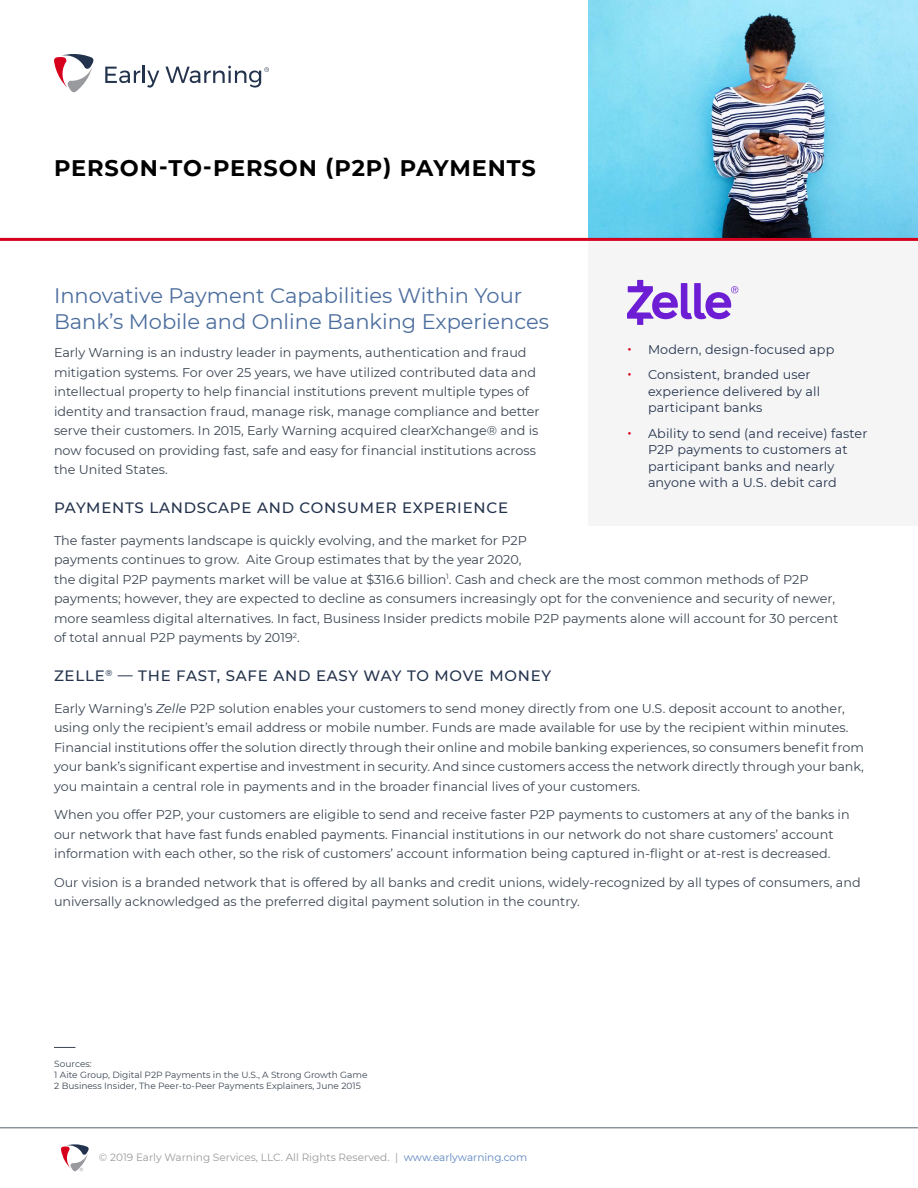
<style>
.page{position:relative;width:918px;height:1188px;background:#fff}
.page>*{position:absolute;margin:0;border:0;box-sizing:border-box;transform-origin:0 0}
.Header_1{font:700 22.5px "Montserrat";letter-spacing:.04em;color:#000}
.Subhead_1{font:21px/25.5px "Montserrat";color:#4c6e9e}
.Subhead_2{font:500 15px "Montserrat";letter-spacing:.05em;color:#24334d}
.Body{font:12.75px/19.5px "Montserrat";color:#3b4552}
.t1{font:12.75px/16.5px "Montserrat";letter-spacing:.01em;color:#24334d}
.t2{font:10.5px "Montserrat";color:#99999e}
.Footnote{font:9px "Montserrat";color:#3b4552}
.s1{font-style:italic}
.s2{font-size:16.5px;color:#d6001c}
.s3{color:#5c85bf}
</style>
<div class="page">
<hr style="left:0;top:1127px;width:918px;height:1px;background:#5b6671">
<svg style="left:61px;top:1144px;width:28px;height:27px"></svg>
<img style="left:588px;top:0;width:330px;height:238px">
<div style="left:588px;top:241px;width:330px;height:285px;background:#f5f5f5"></div>
<svg style="left:627px;top:280px;width:111px;height:45px"></svg>
<svg style="left:105px;top:66px;width:54px;height:22px"></svg>
<svg style="left:165px;top:66px;width:104px;height:22px"></svg>
<svg style="left:54px;top:54px;width:40px;height:38px"></svg>
<svg style="left:54px;top:1047px;width:21px;height:1px"></svg>
<hr style="left:0;top:238px;width:918px;height:3px;background:#d6001c">
<p class="Header_1" style="left:54px;top:152px;width:483px">PERSON-TO-PERSON (P2P) PAYMENTS</p>
<p class="Subhead_1" style="left:54px;top:282px;width:497px">Innovative Payment Capabilities Within Your<br>Bank’s Mobile and Online Banking Experiences</p>
<p class="Body" style="left:54px;top:342px;width:487px">Early Warning is an industry leader in payments, authentication and fraud mitigation systems. For over 25 years, we have utilized contributed data and intellectual property to help financial institutions prevent multiple types of identity and transaction fraud, manage risk, manage compliance and better serve their customers. In 2015, Early Warning acquired clearXchange® and is now focused on providing fast, safe and easy for financial institutions across the United States.</p>
<p class="Subhead_2" style="left:54px;top:497px;width:456px">PAYMENTS LANDSCAPE AND CONSUMER EXPERIENCE</p>
<p class="Body" style="left:54px;top:530px;width:786px">The faster payments landscape is quickly evolving, and the market for P2P<br>payments continues to grow. Aite Group estimates that by the year 2020,<br>the digital P2P payments market will be value at $316.6 billion<sup>1</sup>. Cash and check are the most common methods of P2P payments; however, they are expected to decline as consumers increasingly opt for the convenience and security of newer, more seamless digital alternatives. In fact, Business Insider predicts mobile P2P payments alone will account for 30 percent of total annual P2P payments by 2019<sup>2</sup>.</p>
<p class="Subhead_2" style="left:54px;top:665px;width:499px">ZELLE<sup>®</sup> — THE FAST, SAFE AND EASY WAY TO MOVE MONEY</p>
<p class="Body" style="left:54px;top:698px;width:812px">Early Warning’s <span class="s1">Zelle</span> P2P solution enables your customers to send money directly from one U.S. deposit account to another, using only the recipient’s email address or mobile number. Funds are made available for use by the recipient within minutes.<br>Financial institutions offer the solution directly through their online and mobile banking experiences, so consumers benefit from your bank’s significant expertise and investment in security. And since customers access the network directly through your bank, you maintain a central role in payments and in the broader financial lives of your customers.</p>
<p class="Body" style="left:54px;top:804px;width:797px">When you offer P2P, your customers are eligible to send and receive faster P2P payments to customers at any of the banks in our network that have fast funds enabled payments. Financial institutions in our network do not share customers’ account information with each other, so the risk of customers’ account information being captured in-flight or at-rest is decreased.</p>
<p class="Body" style="left:54px;top:872px;width:808px">Our vision is a branded network that is offered by all banks and credit unions, widely-recognized by all types of consumers, and universally acknowledged as the preferred digital payment solution in the country.</p>
<p class="t1" style="left:627px;top:340px;width:209px"><span class="s2">•</span> Modern, design-focused app</p>
<p class="t1" style="left:648px;top:366px;width:174px;text-indent:-21px"><span class="s2">•</span> Consistent, branded user experience delivered by all participant banks</p>
<p class="t1" style="left:648px;top:424px;width:221px;text-indent:-21px"><span class="s2">•</span> Ability to send (and receive) faster<br>P2P payments to customers at participant banks and nearly anyone with a U.S. debit card</p>
<p class="Footnote" style="left:54px;top:1058px;width:39px">Sources:</p>
<p class="Footnote" style="left:54px;top:1069px;width:315px">1 Aite Group, Digital P2P Payments in the U.S., A Strong Growth Game</p>
<p class="Footnote" style="left:54px;top:1080px;width:308px">2 Business Insider, The Peer-to-Peer Payments Explainers, June 2015</p>
<p class="t2" style="left:99px;top:1150px;width:430px">© 2019 Early Warning Services, LLC. All Rights Reserved. | <span class="s3">www.earlywarning.com</span></p>
</div>
